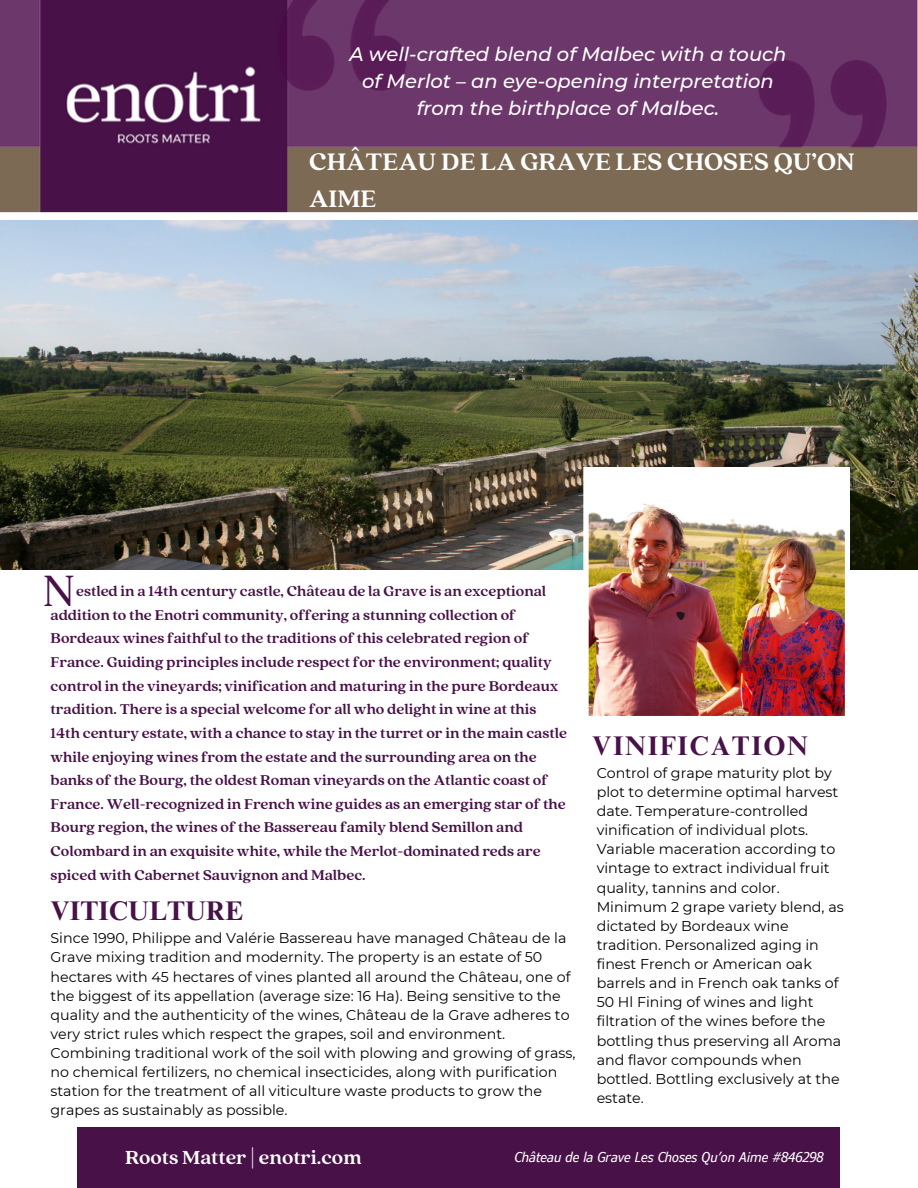
<style>
.page{position:relative;width:918px;height:1188px;background:#fff}
.page>*{position:absolute;margin:0;border:0;box-sizing:border-box;transform-origin:0 0}
.t1{font:48.75px "Quincy CF";color:#481148}
.t2{font:700 27px "Times NRMT Pro";letter-spacing:.06em;color:#481148}
.t3{font:700 27px "Times NRMT Pro";color:#481148}
.t4{font:700 26.55px/37.2px "Quincy CF";color:#fff}
.t5{font:700 21px "Quincy CF";color:#fff}
.t6{font:italic 500 19.5px/27px "Montserrat";color:#fff;text-align:center}
.t7{font:700 15.75px/23.7px "Quincy CF";color:#481148}
.t8{font:14.25px/19.2px "Montserrat";color:#000}
.t9{font:italic condensed 13.5px "Verdana Pro";color:#fff}
</style>
<div class="page">
<img style="left:0;top:0;width:918px;height:213px">
<img style="left:0;top:221px;width:918px;height:348px">
<img style="left:583px;top:467px;width:267px;height:249px">
<div style="left:78px;top:1127px;width:762px;height:61px;background:#481148"></div>
<p class="t6" style="left:349px;top:40px;width:439px">A well-crafted blend of Malbec with a touch of Merlot – an eye-opening interpretation from the birthplace of Malbec.</p>
<p class="t4" style="left:309px;top:141px;width:547px">CHÂTEAU DE LA GRAVE LES CHOSES QU’ON<br>AIME</p>
<p class="t1" style="left:43px;top:559px;width:33px">N</p>
<p class="t7" style="left:51px;top:578px;width:518px;text-indent:26px">estled in a 14th century castle, Château de la Grave is an exceptional addition to the Enotri community, offering a stunning collection of Bordeaux wines faithful to the traditions of this celebrated region of France. Guiding principles include respect for the environment; quality control in the vineyards; vinification and maturing in the pure Bordeaux tradition. There is a special welcome for all who delight in wine at this 14th century estate, with a chance to stay in the turret or in the main castle while enjoying wines from the estate and the surrounding area on the banks of the Bourg, the oldest Roman vineyards on the Atlantic coast of France. Well-recognized in French wine guides as an emerging star of the Bourg region, the wines of the Bassereau family blend Semillon and Colombard in an exquisite white, while the Merlot-dominated reds are spiced with Cabernet Sauvignon and Malbec.</p>
<p class="t3" style="left:51px;top:901px;width:194px">VITICULTURE</p>
<p class="t8" style="left:51px;top:929px;width:526px">Since 1990, Philippe and Valérie Bassereau have managed Château de la Grave mixing tradition and modernity. The property is an estate of 50 hectares with 45 hectares of vines planted all around the Château, one of the biggest of its appellation (average size: 16 Ha). Being sensitive to the quality and the authenticity of the wines, Château de la Grave adheres to very strict rules which respect the grapes, soil and environment.<br>Combining traditional work of the soil with plowing and growing of grass, no chemical fertilizers, no chemical insecticides, along with purification station for the treatment of all viticulture waste products to grow the grapes as sustainably as possible.</p>
<p class="t2" style="left:592px;top:736px;width:217px">VINIFICATION</p>
<p class="t8" style="left:597px;top:763px;width:243px">Control of grape maturity plot by plot to determine optimal harvest date. Temperature-controlled vinification of individual plots.</p>
<p class="t8" style="left:597px;top:840px;width:249px">Variable maceration according to vintage to extract individual fruit quality, tannins and color.<br>Minimum 2 grape variety blend, as dictated by Bordeaux wine tradition. Personalized aging in finest French or American oak barrels and in French oak tanks of<br>50 Hl Fining of wines and light filtration of the wines before the bottling thus preserving all Aroma and flavor compounds when bottled. Bottling exclusively at the estate.</p>
<p class="t5" style="left:125px;top:1144px;width:238px">Roots Matter | enotri.com</p>
<p class="t9" style="left:515px;top:1149px;width:311px">Château de la Grave Les Choses Qu’on Aime #846298</p>
</div>
